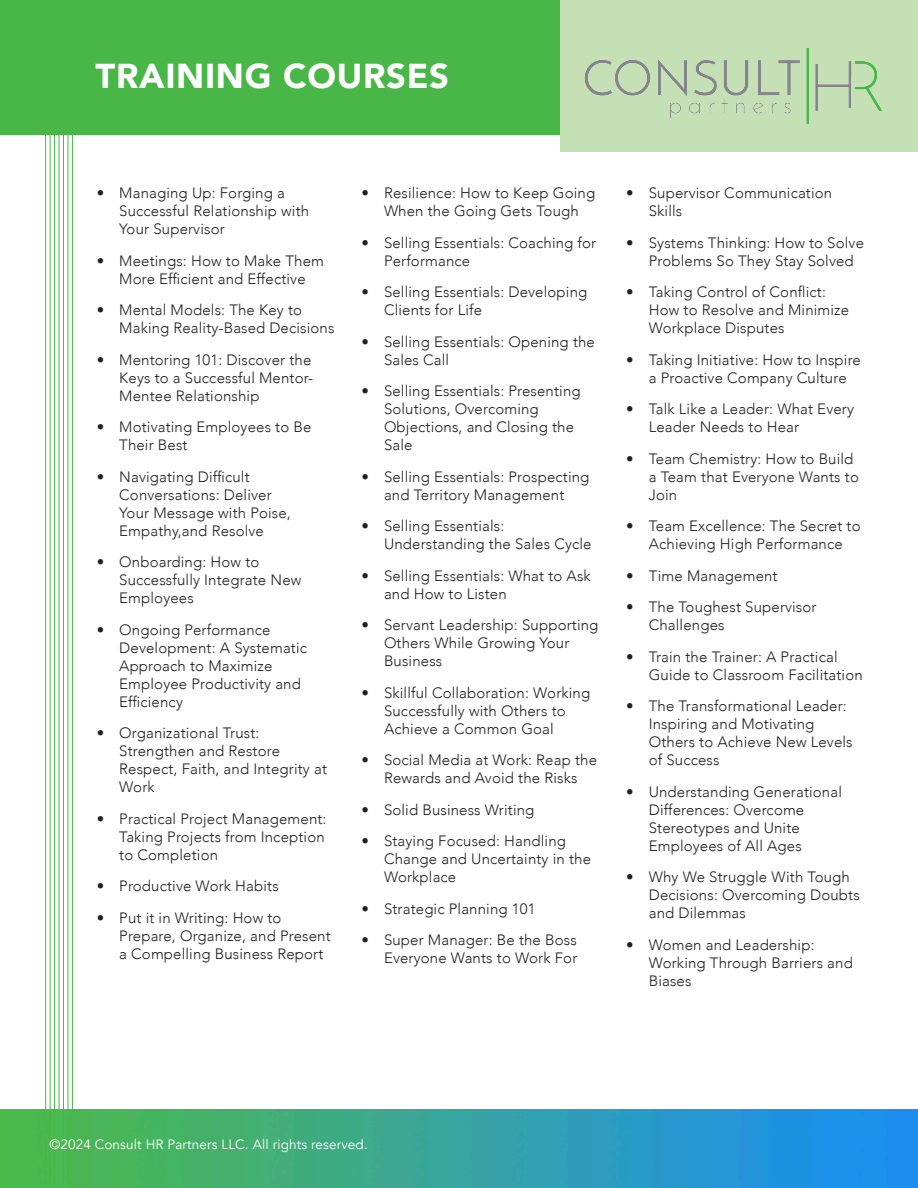
<style>
.page{position:relative;width:918px;height:1188px;background:#fff}
.page>*{position:absolute;margin:0;border:0;box-sizing:border-box;transform-origin:0 0}
.t1{font:900 34.5px "Avenir";letter-spacing:.02em;color:#fff}
.t2{font:300 15px/18px "Avenir";letter-spacing:.01em;color:#231f20}
.t3{font:13.5px "Avenir";letter-spacing:.01em;color:#fff}
</style>
<div class="page">
<img style="left:0;top:1109px;width:918px;height:79px">
<hr style="left:45px;top:0;width:1px;height:1188px;background:#49b748">
<hr style="left:50px;top:2px;width:1px;height:1186px;background:#49b748">
<hr style="left:54px;top:2px;width:1px;height:1186px;background:#49b748">
<hr style="left:59px;top:2px;width:1px;height:1186px;background:#49b748">
<hr style="left:63px;top:2px;width:1px;height:1186px;background:#49b748">
<hr style="left:72px;top:2px;width:1px;height:1186px;background:#49b748">
<hr style="left:68px;top:2px;width:1px;height:1186px;background:#49b748">
<div style="left:0;top:0;width:918px;height:134px;background:#49b748"></div>
<div style="left:561px;top:0;width:357px;height:151px;background:#c5e0b5"></div>
<img style="left:584px;top:48px;width:298px;height:76px">
<p class="t1" style="left:96px;top:47px;width:355px">TRAINING COURSES</p>
<p class="t2" style="left:119px;top:184px;width:191px;text-indent:-22px">• Managing Up: Forging a<br>Successful Relationship with<br>Your Supervisor</p>
<p class="t2" style="left:97px;top:252px;width:229px;text-align:center">• Meetings: How to Make Them<br>More Efficient and Effective</p>
<p class="t2" style="left:119px;top:301px;width:217px;text-indent:-22px">• Mental Models: The Key to<br>Making Reality-Based Decisions</p>
<p class="t2" style="left:119px;top:351px;width:195px;text-align:justify;text-indent:-22px">• Mentoring 101: Discover the Keys to a Successful Mentor-Mentee Relationship</p>
<p class="t2" style="left:119px;top:418px;width:194px;text-indent:-22px">• Motivating Employees to Be<br>Their Best</p>
<p class="t2" style="left:119px;top:468px;width:173px;text-indent:-22px">• Navigating Difficult<br>Conversations: Deliver<br>Your Message with Poise,<br>Empathy,and Resolve</p>
<p class="t2" style="left:119px;top:553px;width:184px;text-indent:-22px">• Onboarding: How to<br>Successfully Integrate New<br>Employees</p>
<p class="t2" style="left:119px;top:621px;width:189px;text-indent:-22px">• Ongoing Performance<br>Development: A Systematic<br>Approach to Maximize<br>Employee Productivity and<br>Efficiency</p>
<p class="t2" style="left:119px;top:724px;width:209px;text-indent:-22px">• Organizational Trust:<br>Strengthen and Restore<br>Respect, Faith, and Integrity at<br>Work</p>
<p class="t2" style="left:119px;top:810px;width:209px;text-align:justify;text-indent:-22px">• Practical Project Management:<br>Taking Projects from Inception to Completion</p>
<p class="t2" style="left:97px;top:877px;width:184px">• Productive Work Habits</p>
<p class="t2" style="left:119px;top:909px;width:213px;text-indent:-22px">• Put it in Writing: How to<br>Prepare, Organize, and Present a Compelling Business Report</p>
<p class="t2" style="left:362px;top:184px;width:235px;text-align:center">• Resilience: How to Keep Going<br>When the Going Gets Tough</p>
<p class="t2" style="left:384px;top:234px;width:214px;text-indent:-22px">• Selling Essentials: Coaching for<br>Performance</p>
<p class="t2" style="left:384px;top:283px;width:205px;text-indent:-22px">• Selling Essentials: Developing<br>Clients for Life</p>
<p class="t2" style="left:384px;top:333px;width:213px;text-indent:-22px">• Selling Essentials: Opening the<br>Sales Call</p>
<p class="t2" style="left:384px;top:382px;width:198px;text-indent:-22px">• Selling Essentials: Presenting<br>Solutions, Overcoming<br>Objections, and Closing the<br>Sale</p>
<p class="t2" style="left:362px;top:468px;width:229px;text-align:center">• Selling Essentials: Prospecting and Territory Management</p>
<p class="t2" style="left:384px;top:517px;width:209px;text-indent:-22px">• Selling Essentials:<br>Understanding the Sales Cycle</p>
<p class="t2" style="left:384px;top:567px;width:208px;text-indent:-22px">• Selling Essentials: What to Ask and How to Listen</p>
<p class="t2" style="left:384px;top:616px;width:216px;text-indent:-22px">• Servant Leadership: Supporting<br>Others While Growing Your<br>Business</p>
<p class="t2" style="left:384px;top:684px;width:208px;text-indent:-22px">• Skillful Collaboration: Working<br>Successfully with Others to<br>Achieve a Common Goal</p>
<p class="t2" style="left:362px;top:751px;width:237px;text-align:center">• Social Media at Work: Reap the<br>Rewards and Avoid the Risks</p>
<p class="t2" style="left:362px;top:801px;width:174px">• Solid Business Writing</p>
<p class="t2" style="left:384px;top:832px;width:209px;text-indent:-22px">• Staying Focused: Handling<br>Change and Uncertainty in the<br>Workplace</p>
<p class="t2" style="left:362px;top:900px;width:176px">• Strategic Planning 101</p>
<p class="t2" style="left:362px;top:931px;width:217px;text-align:right">• Super Manager: Be the Boss<br>Everyone Wants to Work For</p>
<p class="t2" style="left:649px;top:184px;width:185px;text-indent:-22px">• Supervisor Communication<br>Skills</p>
<p class="t2" style="left:649px;top:234px;width:217px;text-indent:-22px">• Systems Thinking: How to Solve<br>Problems So They Stay Solved</p>
<p class="t2" style="left:649px;top:283px;width:202px;text-indent:-22px">• Taking Control of Conflict:<br>How to Resolve and Minimize<br>Workplace Disputes</p>
<p class="t2" style="left:626px;top:351px;width:236px;text-align:center">• Taking Initiative: How to Inspire a Proactive Company Culture</p>
<p class="t2" style="left:649px;top:400px;width:207px;text-indent:-22px">• Talk Like a Leader: What Every<br>Leader Needs to Hear</p>
<p class="t2" style="left:649px;top:450px;width:212px;text-indent:-22px">• Team Chemistry: How to Build a Team that Everyone Wants to<br>Join</p>
<p class="t2" style="left:626px;top:517px;width:236px;text-align:center">• Team Excellence: The Secret to<br>Achieving High Performance</p>
<p class="t2" style="left:626px;top:567px;width:153px">• Time Management</p>
<p class="t2" style="left:649px;top:598px;width:169px;text-indent:-22px">• The Toughest Supervisor<br>Challenges</p>
<p class="t2" style="left:649px;top:648px;width:216px;text-indent:-22px">• Train the Trainer: A Practical<br>Guide to Classroom Facilitation</p>
<p class="t2" style="left:649px;top:697px;width:205px;text-indent:-22px">• The Transformational Leader:<br>Inspiring and Motivating<br>Others to Achieve New Levels of Success</p>
<p class="t2" style="left:649px;top:783px;width:195px;text-indent:-22px">• Understanding Generational<br>Differences: Overcome<br>Stereotypes and Unite<br>Employees of All Ages</p>
<p class="t2" style="left:649px;top:868px;width:213px;text-indent:-22px">• Why We Struggle With Tough<br>Decisions: Overcoming Doubts and Dilemmas</p>
<p class="t2" style="left:649px;top:936px;width:206px;text-indent:-22px">• Women and Leadership:<br>Working Through Barriers and<br>Biases</p>
<p class="t3" style="left:50px;top:1136px;width:320px">©2024 Consult HR Partners LLC. All rights reserved.</p>
</div>
